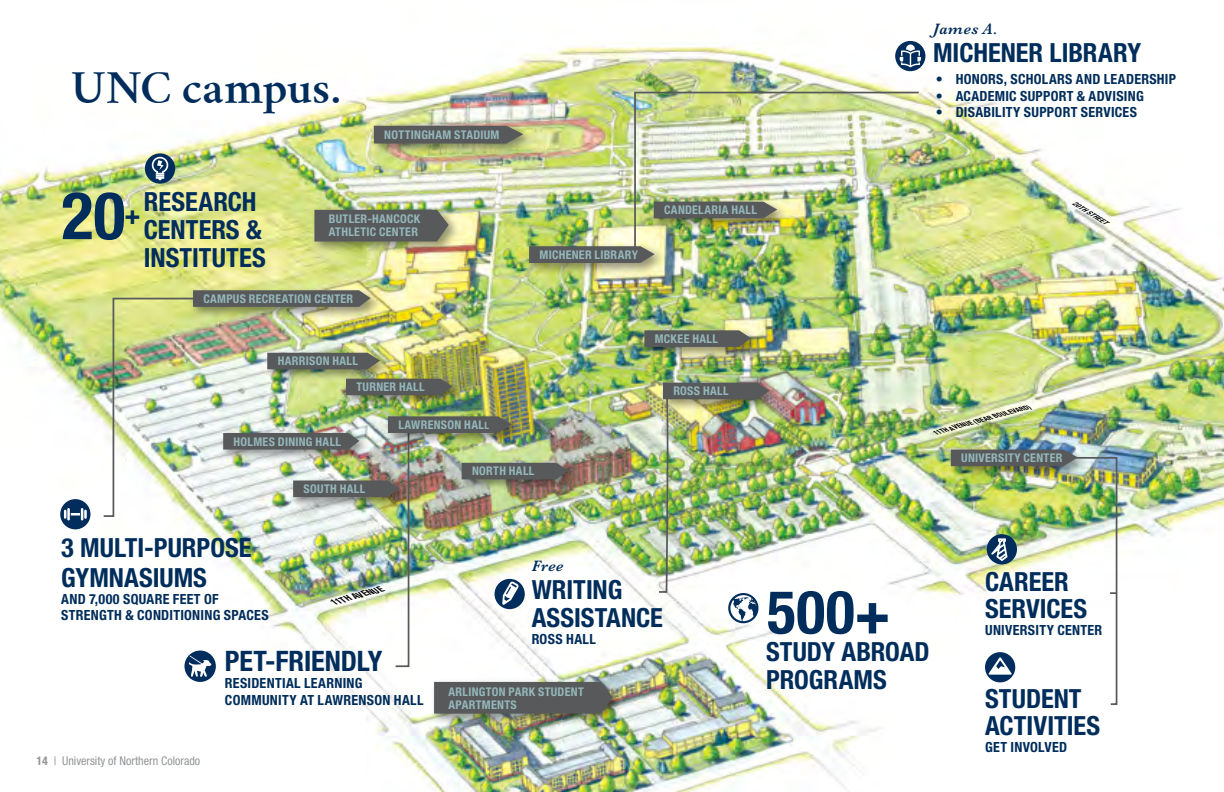
<style>
.page{position:relative;width:1224px;height:792px;background:#fff}
.page>*{position:absolute;margin:0;border:0;box-sizing:border-box;transform-origin:0 0}
.t1{font:700 condensed 66px "Helvetica Neue LT Std";color:#002d5b}
.t2{font:700 condensed 60px "Helvetica Neue LT Std";color:#002d5b}
.t3{font:600 42px "Crimson Text";color:#002d5b}
.t4{font:700 condensed 28.2px "Helvetica Neue LT Std";letter-spacing:-.005em;color:#002d5b}
.t5{font:700 condensed 26.8px "Helvetica Neue LT Std";color:#002d5b}
.t6{font:700 condensed 26.4px/27.6px "Helvetica Neue LT Std";color:#002d5b}
.t7{font:italic 600 15.6px "Baskerville";letter-spacing:.03em;color:#002d5b}
.t8{font:700 condensed 14px/16.8px "Helvetica Neue LT Std";letter-spacing:.02em;color:#002d5b}
.t9{font:700 condensed 12px/13px "Helvetica Neue LT Std";letter-spacing:.025em;color:#94b7ba}
.t10{font:condensed 12px "Helvetica Neue LT Std";color:#939598}
.t11{font:italic 700 condensed 8.6px "Helvetica Neue LT Std";color:#000;scale:1.11 1}
.t12{font:italic 700 condensed 6.4px "Helvetica Neue LT Std";color:#000;scale:1.11 1}
.s1{font-size:10px}
.s2{font-weight:700}
</style>
<div class="page">
<img style="left:0;top:40px;width:1224px;height:752px">
<div style="left:641px;top:327px;width:121px;height:33px;background:#000;opacity:.41"></div>
<svg style="left:644px;top:330px;width:107px;height:17px;background:#5f605c"></svg>
<div style="left:947px;top:446px;width:142px;height:33px;background:#000;opacity:.41"></div>
<div style="left:659px;top:379px;width:122px;height:33px;background:#000;opacity:.41"></div>
<div style="left:430px;top:678px;width:195px;height:49px;background:#000;opacity:.41"></div>
<div style="left:311px;top:206px;width:150px;height:48px;background:#000;opacity:.41"></div>
<svg style="left:314px;top:210px;width:135px;height:32px;background:#5d5e5d"></svg>
<div style="left:370px;top:122px;width:165px;height:34px;background:#000;opacity:.41"></div>
<svg style="left:374px;top:126px;width:149px;height:18px;background:#5d5e5c"></svg>
<div style="left:60px;top:499px;width:30px;height:30px;background:#002d5b;border-radius:50%"></div>
<svg style="left:64px;top:508px;width:23px;height:12px"></svg>
<svg style="left:728px;top:593px;width:30px;height:30px"></svg>
<div style="left:895px;top:41px;width:30px;height:30px;background:#002d5b;border-radius:50%"></div>
<svg style="left:899px;top:45px;width:22px;height:22px"></svg>
<div style="left:145px;top:153px;width:30px;height:31px;background:#002d5b;border-radius:50%"></div>
<svg style="left:152px;top:157px;width:16px;height:23px"></svg>
<img style="left:657px;top:383px;width:113px;height:238px">
<img style="left:951px;top:450px;width:167px;height:256px">
<div style="left:525px;top:243px;width:142px;height:33px;background:#000;opacity:.41"></div>
<svg style="left:529px;top:246px;width:126px;height:17px;background:#5c5d5c"></svg>
<img style="left:633px;top:91px;width:287px;height:163px">
<div style="left:189px;top:287px;width:193px;height:33px;background:#000;opacity:.41"></div>
<img style="left:102px;top:290px;width:511px;height:424px">
<h3 class="t3" style="left:71px;top:63px;width:272px">UNC campus.</h3>
<p class="t9" style="left:384px;top:128px;width:117px">NOTTINGHAM STADIUM</p>
<p class="t7" style="left:933px;top:19px;width:66px">James A.</p>
<h3 class="t6" style="left:933px;top:38px;width:209px">MICHENER LIBRARY</h3>
<p class="t8" style="left:936px;top:70px;width:242px">• HONORS, SCHOLARS AND LEADERSHIP</p>
<p class="t8" style="left:936px;top:87px;width:210px">• ACADEMIC SUPPORT &amp; ADVISING</p>
<p class="t8" style="left:936px;top:104px;width:203px">• DISABILITY SUPPORT SERVICES</p>
<h3 class="t6" style="left:144px;top:188px;width:123px">RESEARCH<br>CENTERS &amp;<br>INSTITUTES</h3>
<h1 class="t1" style="left:62px;top:176px;width:65px">20</h1>
<h3 class="t5" style="left:124px;top:198px;width:18px">+</h3>
<p class="t9" style="left:329px;top:213px;width:93px">BUTLER-HANCOCK<br>ATHLETIC CENTER</p>
<p class="t9" style="left:203px;top:292px;width:151px">CAMPUS RECREATION CENTER</p>
<p class="t9" style="left:356px;top:348px;width:70px;line-height:26px;text-indent:-79px">HARRISON HALL<br>TURNER HALL</p>
<p class="t9" style="left:234px;top:435px;width:109px">HOLMES DINING HALL</p>
<p class="t9" style="left:398px;top:418px;width:92px">LAWRENSON HAL<span class="s1">L</span></p>
<p class="t9" style="left:540px;top:248px;width:100px">MICHENER LIBRARY</p>
<p class="t9" style="left:304px;top:482px;width:63px">SOUTH HALL</p>
<p class="t9" style="left:472px;top:464px;width:64px">NORTH HALL</p>
<p class="t9" style="left:664px;top:203px;width:94px">CANDELARIA HALL</p>
<p class="t9" style="left:655px;top:332px;width:65px">MCKEE HALL</p>
<p class="t9" style="left:673px;top:384px;width:57px">ROSS HALL</p>
<p class="t12" style="left:1075px;top:199px;width:37px;rotate:32deg">20TH STREET</p>
<p class="t12" style="left:935px;top:429px;width:91px;rotate:-16deg">11TH AVENUE (BEAR BOULEVARD)</p>
<p class="t9" style="left:961px;top:451px;width:103px">UNIVERSITY CENTER</p>
<h3 class="t6" style="left:61px;top:532px;width:192px;line-height:30px">3 MULTI-PURPOSE<br>GYMNASIUMS</h3>
<p class="t8" style="left:61px;top:590px;width:209px">AND 7,000 SQUARE FEET OF<br>STRENGTH &amp; CONDITIONING SPACES</p>
<h3 class="t4" style="left:225px;top:644px;width:159px">PET-FRIENDLY</h3>
<p class="t8" style="left:225px;top:675px;width:200px">RESIDENTIAL LEARNING<br>COMMUNITY AT LAWRENSON HALL</p>
<p class="t11" style="left:333px;top:597px;width:49px;rotate:-16deg">11TH AVENUE</p>
<p class="t10" style="left:36px;top:753px;width:165px"><span class="s2">14</span> | University of Northern Colorado</p>
<p class="t7" style="left:532px;top:556px;width:33px">Free</p>
<h3 class="t6" style="left:532px;top:576px;width:133px">WRITING<br>ASSISTANCE</h3>
<p class="t8" style="left:532px;top:630px;width:66px">ROSS HALL</p>
<p class="t9" style="left:448px;top:685px;width:137px">ARLINGTON PARK STUDENT<br>APARTMENTS</p>
<h2 class="t2" style="left:767px;top:576px;width:125px">500+</h2>
<h3 class="t6" style="left:766px;top:638px;width:165px">STUDY ABROAD<br>PROGRAMS</h3>
<h3 class="t6" style="left:985px;top:567px;width:104px">CAREER<br>SERVICES</h3>
<p class="t8" style="left:985px;top:621px;width:119px">UNIVERSITY CENTER</p>
<h3 class="t6" style="left:985px;top:684px;width:116px">STUDENT<br>ACTIVITIES</h3>
<p class="t8" style="left:985px;top:739px;width:84px">GET INVOLVED</p>
</div>
